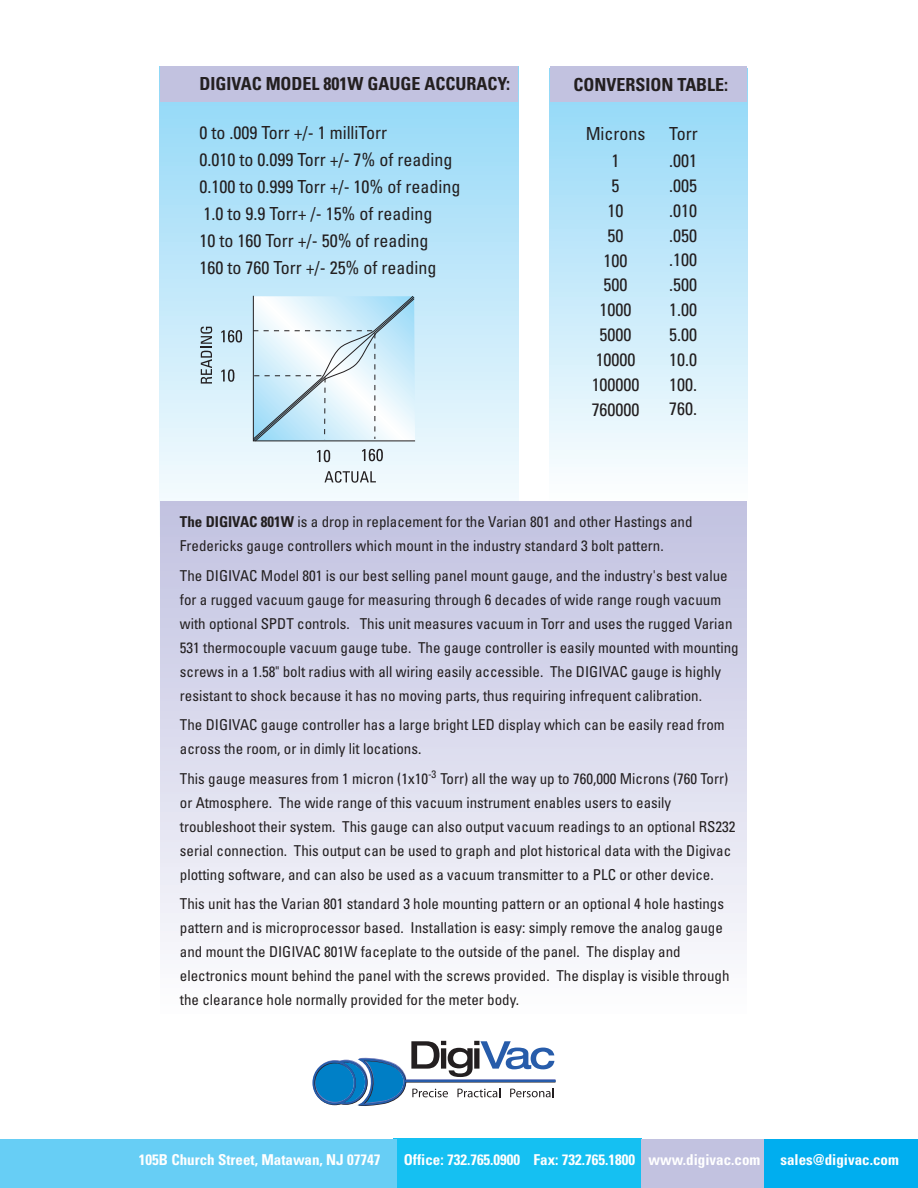
<style>
.page{position:relative;width:918px;height:1188px;background:#fff}
.page>*{position:absolute;margin:0;border:0;box-sizing:border-box;transform-origin:0 0}
.t1{font:condensed 18px/24.9px "Univers";color:#231f20}
.t2{font:700 condensed 18px "Univers";color:#231f20}
.t3{font:condensed 15px/24px "Univers";color:#231f20}
.t4{font:700 condensed 15px "Univers";color:#fff}
.s1{font-weight:700}
</style>
<div class="page">
<svg style="left:159px;top:66px;width:359px;height:471px;background:#c2e8fa"></svg>
<div style="left:160px;top:67px;width:358px;height:35px;background:#c2c2e0"></div>
<div style="left:161px;top:501px;width:586px;height:513px;background:linear-gradient(to bottom,#c0c1e0,#fcfdfe)"></div>
<div style="left:394px;top:1139px;width:248px;height:49px;background:#15c0f2"></div>
<div style="left:761px;top:1139px;width:157px;height:49px;background:#00aeef"></div>
<div style="left:0;top:1139px;width:397px;height:49px;background:#67cef5"></div>
<div style="left:641px;top:1139px;width:123px;height:49px;background:#c2c2e0"></div>
<svg style="left:312px;top:1041px;width:243px;height:65px"></svg>
<svg style="left:221px;top:330px;width:21px;height:13px"></svg>
<svg style="left:362px;top:449px;width:21px;height:12px"></svg>
<svg style="left:221px;top:369px;width:13px;height:13px"></svg>
<svg style="left:317px;top:450px;width:13px;height:12px"></svg>
<svg style="left:252px;top:296px;width:163px;height:146px"></svg>
<svg style="left:325px;top:471px;width:51px;height:12px"></svg>
<svg style="left:201px;top:327px;width:11px;height:57px"></svg>
<div style="left:550px;top:68px;width:197px;height:431px;background:linear-gradient(to bottom,#8fd6f7,#fdfefe)"></div>
<div style="left:550px;top:67px;width:197px;height:35px;background:#c2c2e0"></div>
<p class="t2" style="left:199px;top:77px;width:312px">DIGIVAC MODEL 801W GAUGE ACCURACY:</p>
<p class="t1" style="left:199px;top:120px;width:263px;line-height:27px">0 to .009 Torr +/- 1 milliTorr<br>0.010 to 0.099 Torr +/- 7% of reading<br>0.100 to 0.999 Torr +/- 10% of reading<br>1.0 to 9.9 Torr+ /- 15% of reading<br>10 to 160 Torr +/- 50% of reading<br>160 to 760 Torr +/- 25% of reading</p>
<p class="t1" style="left:669px;top:122px;width:30px;line-height:27px">Torr .001</p>
<p class="t2" style="left:574px;top:78px;width:156px">CONVERSION TABLE:</p>
<p class="t1" style="left:586px;top:122px;width:61px;line-height:27px;text-align:center">Microns<br>1</p>
<p class="t1" style="left:592px;top:175px;width:49px;text-align:center">5<br>10<br>50<br>100<br>500<br>1000<br>5000<br>10000<br>100000<br>760000</p>
<p class="t1" style="left:669px;top:174px;width:29px;text-align:justify">.005 .010 .050 .100 .500<br>1.00<br>5.00<br>10.0<br>100.<br>760.</p>
<p class="t3" style="left:180px;top:511px;width:514px"><span class="s1">The DIGIVAC 801W</span> is a drop in replacement for the Varian 801 and other Hastings and<br>Fredericks gauge controllers which mount in the industry standard 3 bolt pattern.</p>
<p class="t3" style="left:180px;top:565px;width:560px">The DIGIVAC Model 801 is our best selling panel mount gauge, and the industry's best value for a rugged vacuum gauge for measuring through 6 decades of wide range rough vacuum with optional SPDT controls. This unit measures vacuum in Torr and uses the rugged Varian 531 thermocouple vacuum gauge tube. The gauge controller is easily mounted with mounting screws in a 1.58" bolt radius with all wiring easily accessible. The DIGIVAC gauge is highly resistant to shock because it has no moving parts, thus requiring infrequent calibration.</p>
<p class="t3" style="left:180px;top:714px;width:546px">The DIGIVAC gauge controller has a large bright LED display which can be easily read from across the room, or in dimly lit locations.</p>
<p class="t3" style="left:180px;top:768px;width:557px">This gauge measures from 1 micron (1x10<sup>-3</sup> Torr) all the way up to 760,000 Microns (760 Torr) or Atmosphere. The wide range of this vacuum instrument enables users to easily troubleshoot their system. This gauge can also output vacuum readings to an optional RS232 serial connection. This output can be used to graph and plot historical data with the Digivac plotting software, and can also be used as a vacuum transmitter to a PLC or other device.</p>
<p class="t3" style="left:180px;top:893px;width:551px">This unit has the Varian 801 standard 3 hole mounting pattern or an optional 4 hole hastings pattern and is microprocessor based. Installation is easy: simply remove the analog gauge and mount the DIGIVAC 801W faceplate to the outside of the panel. The display and electronics mount behind the panel with the screws provided. The display is visible through the clearance hole normally provided for the meter body.</p>
<p class="t4" style="left:139px;top:1154px;width:243px">105B Church Street, Matawan, NJ 07747</p>
<p class="t4" style="left:404px;top:1154px;width:358px">Office: 732.765.0900 Fax: 732.765.1800 www.digivac.com</p>
<p class="t4" style="left:780px;top:1154px;width:120px">sales@digivac.com</p>
</div>
